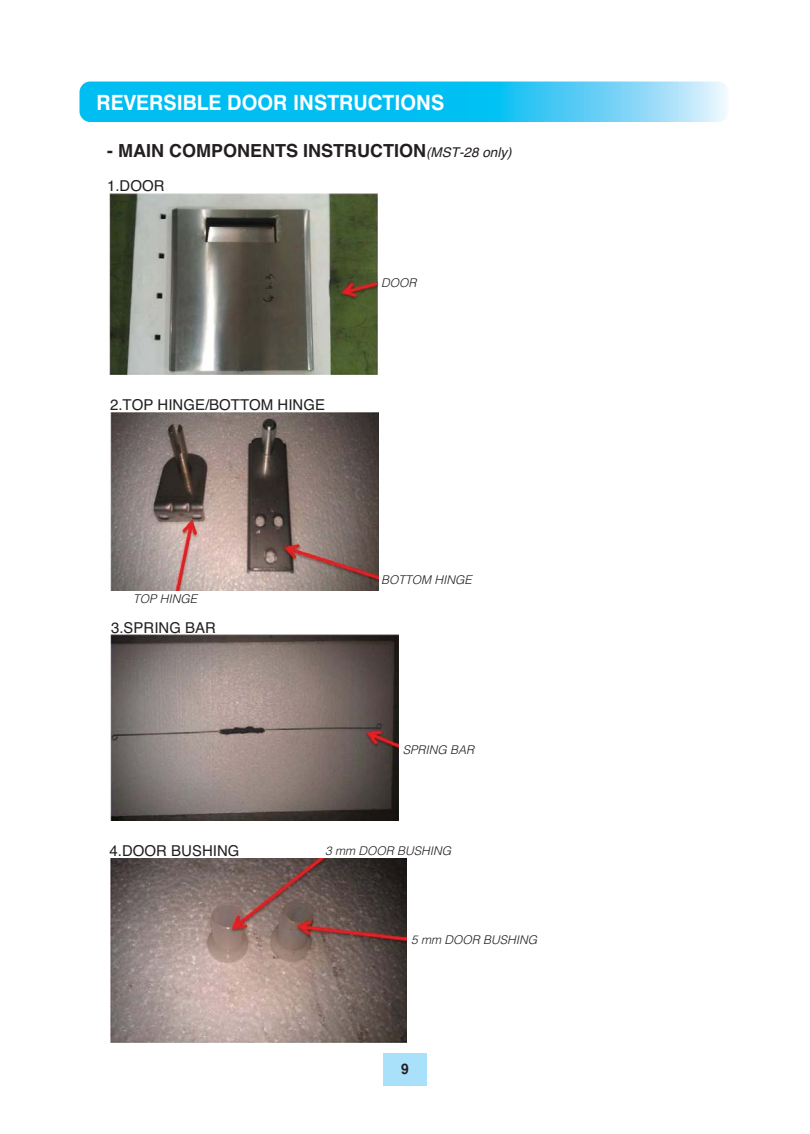
<style>
.page{position:relative;width:810px;height:1134px;background:#fff}
.page>*{position:absolute;margin:0;border:0;box-sizing:border-box;transform-origin:0 0}
.t1{font:700 21px "Swiss 721 BT";color:#fff;scale:.95 1}
.t2{font:700 18px "Helvetica";color:#231f20}
.t3{font:15px "Helvetica";color:#231f20}
.t4{font:700 15px "Swiss 721 BT";color:#231f20;scale:.9 1}
.t5{font:italic 300 12px "Helvetica";color:#231f20}
.s1{font-weight:400;font-style:italic;font-size:13.5px}
</style>
<div class="page">
<div style="left:383px;top:1053px;width:44px;height:33px;background:#aae1fa"></div>
<svg style="left:80px;top:82px;width:648px;height:40px;background:#2ac6f4"></svg>
<img style="left:110px;top:193px;width:268px;height:181px">
<img style="left:110px;top:858px;width:297px;height:185px">
<img style="left:111px;top:412px;width:267px;height:179px">
<img style="left:111px;top:635px;width:287px;height:186px">
<h1 class="t1" style="left:96px;top:94px;width:368px">REVERSIBLE DOOR INSTRUCTIONS</h1>
<h2 class="t2" style="left:107px;top:144px;width:406px">- MAIN COMPONENTS INSTRUCTION<span class="s1">(MST-28 only)</span></h2>
<p class="t3" style="left:107px;top:180px;width:59px">1.DOOR</p>
<p class="t3" style="left:110px;top:400px;width:217px">2.TOP HINGE/BOTTOM HINGE</p>
<p class="t5" style="left:381px;top:279px;width:37px">DOOR</p>
<p class="t5" style="left:133px;top:594px;width:66px">TOP HINGE</p>
<p class="t3" style="left:111px;top:623px;width:107px">3.SPRING BAR</p>
<p class="t5" style="left:381px;top:575px;width:92px">BOTTOM HINGE</p>
<p class="t5" style="left:403px;top:746px;width:73px">SPRING BAR</p>
<p class="t3" style="left:110px;top:845px;width:132px">4.DOOR BUSHING</p>
<p class="t5" style="left:325px;top:846px;width:128px">3 mm DOOR BUSHING</p>
<p class="t5" style="left:411px;top:935px;width:128px">5 mm DOOR BUSHING</p>
<p class="t4" style="left:401px;top:1063px;width:10px">9</p>
</div>
